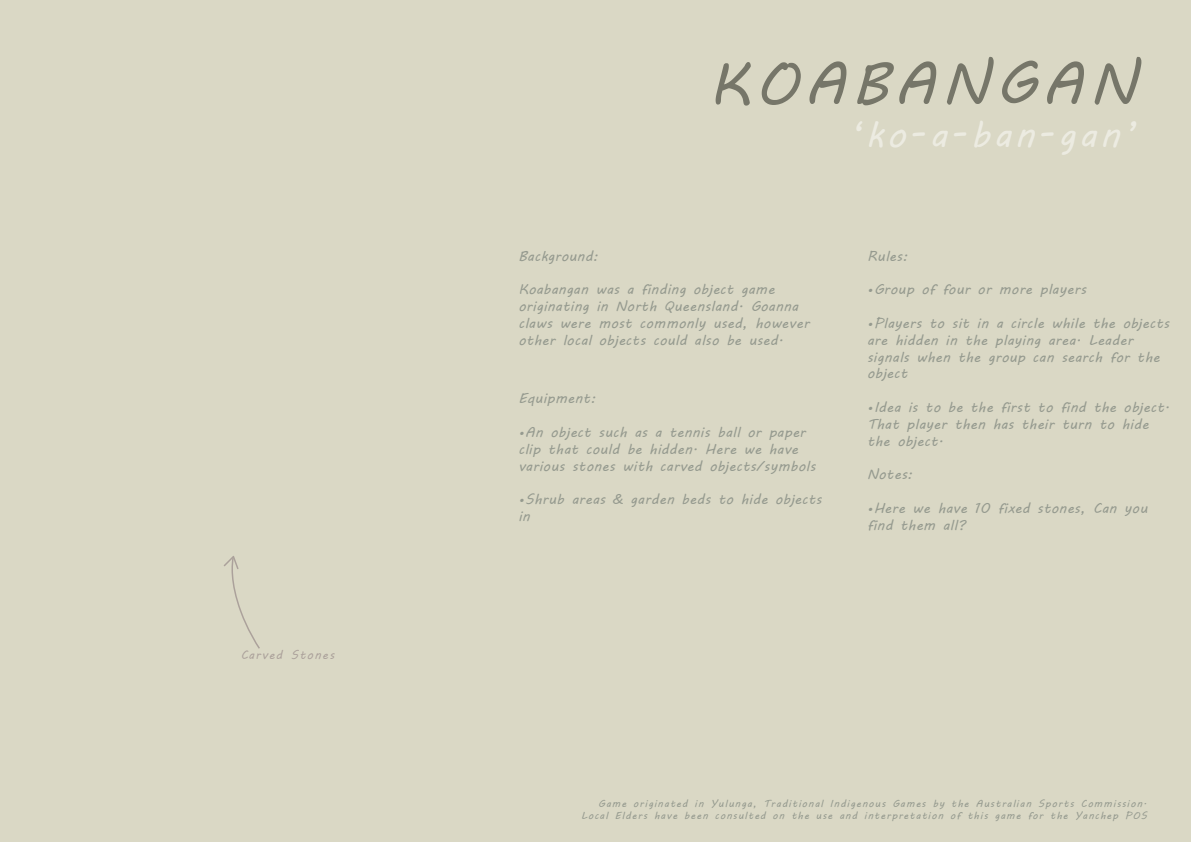
<style>
.page{position:relative;width:1191px;height:842px;background:#dad8c5}
.page>*{position:absolute;margin:0;border:0;box-sizing:border-box;transform-origin:0 0}
.t1{font:60px "MV Boli";letter-spacing:.1em;color:#767669}
.t2{font:36px "MV Boli";letter-spacing:.1em;color:rgb(255 255 255/.5)}
.t3{font:14px/16.8px "MV Boli";letter-spacing:.025em;color:#959a8f}
.t4{font:12px "MV Boli";letter-spacing:.1em;color:#7d6b71}
.t5{font:10px/12px "MV Boli";letter-spacing:.1em;color:#959a8f;text-align:right}
</style>
<div class="page">
<svg style="left:224px;top:556px;width:36px;height:93px"></svg>
<p class="t4" style="left:240px;top:647px;width:96px">Carved Stones</p>
<h1 class="t1" style="left:708px;top:42px;width:430px">KOABANGAN</h1>
<h2 class="t2" style="left:849px;top:110px;width:289px">‘ko-a-ban-gan’</h2>
<p class="t3" style="left:518px;top:247px;width:81px">Background:</p>
<p class="t3" style="left:518px;top:281px;width:292px">Koabangan was a finding object game originating in North Queensland. Goanna claws were most commonly used, however other local objects could also be used.</p>
<p class="t3" style="left:518px;top:390px;width:79px">Equipment:</p>
<p class="t3" style="left:518px;top:424px;width:298px">•An object such as a tennis ball or paper clip that could be hidden. Here we have various stones with carved objects/symbols</p>
<p class="t3" style="left:518px;top:491px;width:305px">•Shrub areas &amp; garden beds to hide objects in</p>
<p class="t3" style="left:867px;top:247px;width:42px">Rules:</p>
<p class="t3" style="left:867px;top:281px;width:220px">•Group of four or more players</p>
<p class="t3" style="left:867px;top:314px;width:304px">•Players to sit in a circle while the objects are hidden in the playing area. Leader signals when the group can search for the object</p>
<p class="t3" style="left:867px;top:398px;width:304px">•Idea is to be the first to find the object.<br>That player then has their turn to hide the object.</p>
<p class="t3" style="left:867px;top:466px;width:47px">Notes:</p>
<p class="t3" style="left:867px;top:499px;width:282px">•Here we have 10 fixed stones, Can you find them all?</p>
<p class="t5" style="left:581px;top:797px;width:567px">Game originated in Yulunga, Traditional Indigenous Games by the Australian Sports Commission.<br>Local Elders have been consulted on the use and interpretation of this game for the Yanchep POS</p>
</div>
